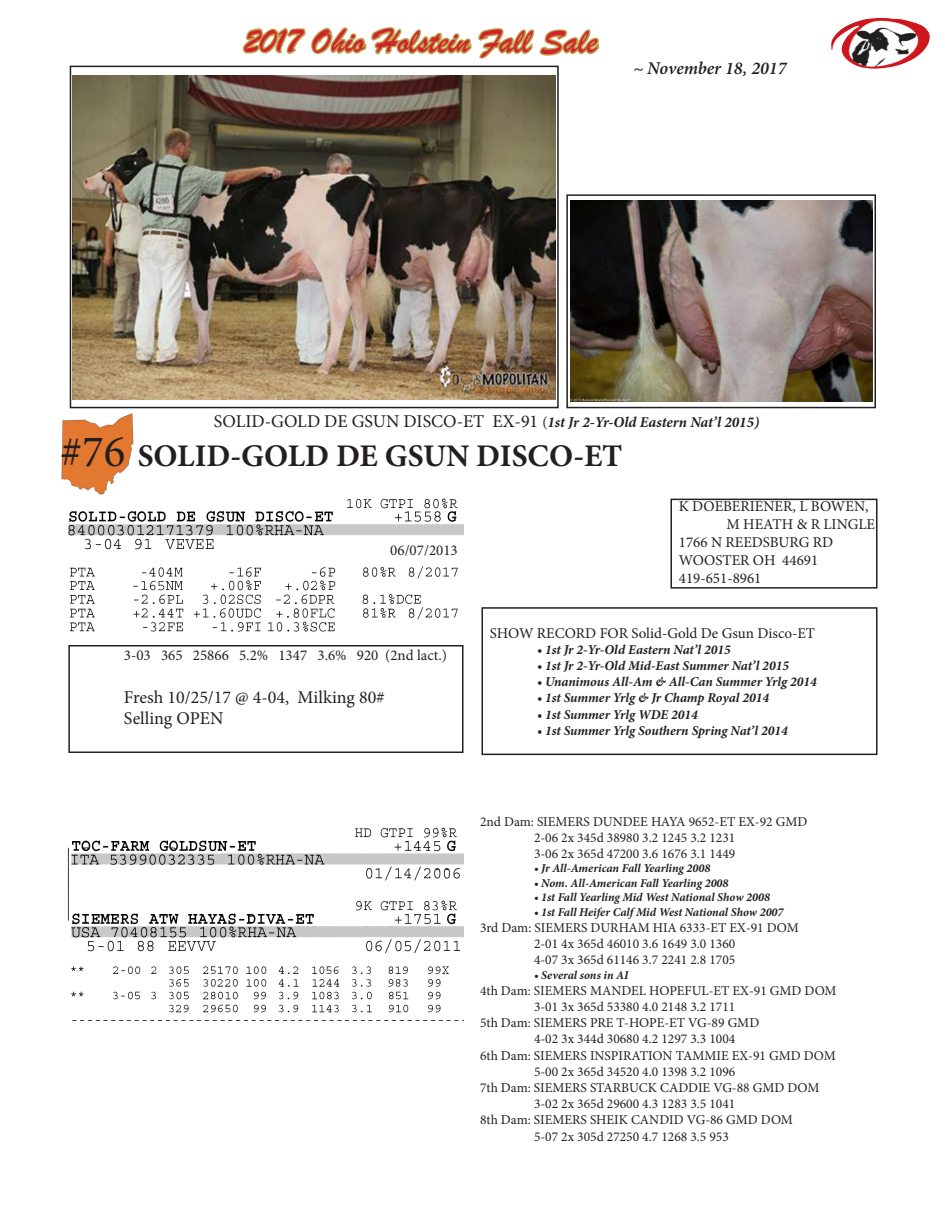
<style>
.page{position:relative;width:945px;height:1215px;background:#fff}
.page>*{position:absolute;margin:0;border:0;box-sizing:border-box;transform-origin:0 0}
.t1{font:36px "Brush Script";color:#d1232a}
.t2{font:700 31.5px "Minion Pro";color:#231f20}
.t3{font:18px "Minion Pro";color:#231f20}
.t4{font:italic 600 18px "Minion Pro";color:#231f20}
.t5{font:15px "Minion Pro";color:#231f20}
.t6{font:italic 700 15px "Minion Pro";color:#231f20}
.t7{font:13.5px "Minion Pro";color:#231f20}
.t8{font:italic 700 13.5px "Minion Pro";letter-spacing:-.005em;color:#231f20}
.t9{font:italic 700 12px "Minion Pro";letter-spacing:-.005em;color:#231f20}
.s1{font-weight:400;font-style:normal;font-size:18px}
.s2{font-weight:400;font-style:normal}
.s3{font-weight:400;font-size:45px}
</style>
<div class="page">
<svg style="left:69px;top:27px;width:531px;height:66px"></svg>
<div style="left:68px;top:645px;width:396px;height:108px;border:2px solid #231f20"></div>
<div style="left:670px;top:499px;width:208px;height:90px;border:2px solid #231f20"></div>
<img style="left:61px;top:408px;width:75px;height:87px">
<div style="left:70px;top:66px;width:488px;height:342px;background:linear-gradient(to right,#fff,#fff)"></div>
<div style="left:70px;top:66px;width:489px;height:342px;border:2px solid #231f20"></div>
<img style="left:831px;top:18px;width:99px;height:51px">
<img style="left:73px;top:76px;width:483px;height:323px">
<div style="left:566px;top:194px;width:310px;height:214px;border:2px solid #231f20"></div>
<img style="left:571px;top:200px;width:302px;height:201px">
<img style="left:68px;top:498px;width:395px;height:134px">
<div style="left:482px;top:607px;width:396px;height:148px;border:2px solid #231f20"></div>
<img style="left:67px;top:827px;width:397px;height:194px">
<p class="t1" style="left:244px;top:19px;width:355px">2017 Ohio Holstein Fall Sale</p>
<p class="t4" style="left:633px;top:55px;width:155px">~ November 18, 2017</p>
<p class="t6" style="left:214px;top:411px;width:547px"><span class="s1">SOLID-GOLD DE GSUN DISCO-ET EX-91</span> <span class="s2">(</span>1st Jr 2-Yr-Old Eastern Nat’l 2015)</p>
<p class="t2" style="left:61px;top:433px;width:563px"><span class="s3">#76</span> SOLID-GOLD DE GSUN DISCO-ET</p>
<p class="t5" style="left:390px;top:540px;width:69px">06/07/2013</p>
<p class="t5" style="left:679px;top:496px;width:191px">K DOEBERIENER, L BOWEN,</p>
<p class="t5" style="left:726px;top:514px;width:150px">M HEATH &amp; R LINGLE</p>
<p class="t5" style="left:679px;top:532px;width:156px">1766 N REEDSBURG RD</p>
<p class="t5" style="left:679px;top:550px;width:141px">WOOSTER OH 44691</p>
<p class="t5" style="left:679px;top:568px;width:84px">419-651-8961</p>
<p class="t5" style="left:124px;top:645px;width:325px">3-03 365 25866 5.2% 1347 3.6% 920 (2nd lact.)</p>
<p class="t3" style="left:124px;top:685px;width:263px">Fresh 10/25/17 @ 4-04, Milking 80#</p>
<p class="t3" style="left:124px;top:707px;width:101px">Selling OPEN</p>
<p class="t5" style="left:490px;top:623px;width:327px">SHOW RECORD FOR Solid-Gold De Gsun Disco-ET</p>
<p class="t8" style="left:537px;top:640px;width:195px">• 1st Jr 2-Yr-Old Eastern Nat’l 2015</p>
<p class="t8" style="left:537px;top:656px;width:254px">• 1st Jr 2-Yr-Old Mid-East Summer Nat’l 2015</p>
<p class="t8" style="left:537px;top:672px;width:281px">• Unanimous All-Am &amp; All-Can Summer Yrlg 2014</p>
<p class="t8" style="left:537px;top:688px;width:234px">• 1st Summer Yrlg &amp; Jr Champ Royal 2014</p>
<p class="t8" style="left:537px;top:705px;width:162px">• 1st Summer Yrlg WDE 2014</p>
<p class="t8" style="left:537px;top:721px;width:252px">• 1st Summer Yrlg Southern Spring Nat’l 2014</p>
<p class="t7" style="left:480px;top:812px;width:329px">2nd Dam: SIEMERS DUNDEE HAYA 9652-ET EX-92 GMD</p>
<p class="t7" style="left:534px;top:828px;width:203px">2-06 2x 345d 38980 3.2 1245 3.2 1231</p>
<p class="t7" style="left:534px;top:845px;width:203px">3-06 2x 365d 47200 3.6 1676 3.1 1449</p>
<p class="t9" style="left:534px;top:860px;width:178px">• Jr All-American Fall Yearling 2008</p>
<p class="t9" style="left:534px;top:874px;width:196px">• Nom. All-American Fall Yearling 2008</p>
<p class="t9" style="left:534px;top:889px;width:237px">• 1st Fall Yearling Mid West National Show 2008</p>
<p class="t9" style="left:534px;top:903px;width:251px">• 1st Fall Heifer Calf Mid West National Show 2007</p>
<p class="t7" style="left:480px;top:918px;width:320px">3rd Dam: SIEMERS DURHAM HIA 6333-ET EX-91 DOM</p>
<p class="t7" style="left:534px;top:935px;width:203px">2-01 4x 365d 46010 3.6 1649 3.0 1360</p>
<p class="t7" style="left:534px;top:951px;width:203px">4-07 3x 365d 61146 3.7 2241 2.8 1705</p>
<p class="t9" style="left:534px;top:966px;width:96px">• Several sons in AI</p>
<p class="t7" style="left:480px;top:981px;width:358px">4th Dam: SIEMERS MANDEL HOPEFUL-ET EX-91 GMD DOM</p>
<p class="t7" style="left:534px;top:998px;width:203px">3-01 3x 365d 53380 4.0 2148 3.2 1711</p>
<p class="t7" style="left:480px;top:1014px;width:281px">5th Dam: SIEMERS PRE T-HOPE-ET VG-89 GMD</p>
<p class="t7" style="left:534px;top:1030px;width:203px">4-02 3x 344d 30680 4.2 1297 3.3 1004</p>
<p class="t7" style="left:480px;top:1046px;width:357px">6th Dam: SIEMERS INSPIRATION TAMMIE EX-91 GMD DOM</p>
<p class="t7" style="left:534px;top:1062px;width:203px">5-00 2x 365d 34520 4.0 1398 3.2 1096</p>
<p class="t7" style="left:480px;top:1079px;width:341px">7th Dam: SIEMERS STARBUCK CADDIE VG-88 GMD DOM</p>
<p class="t7" style="left:534px;top:1095px;width:203px">3-02 2x 365d 29600 4.3 1283 3.5 1041</p>
<p class="t7" style="left:480px;top:1111px;width:314px">8th Dam: SIEMERS SHEIK CANDID VG-86 GMD DOM</p>
<p class="t7" style="left:534px;top:1127px;width:196px">5-07 2x 305d 27250 4.7 1268 3.5 953</p>
</div>
